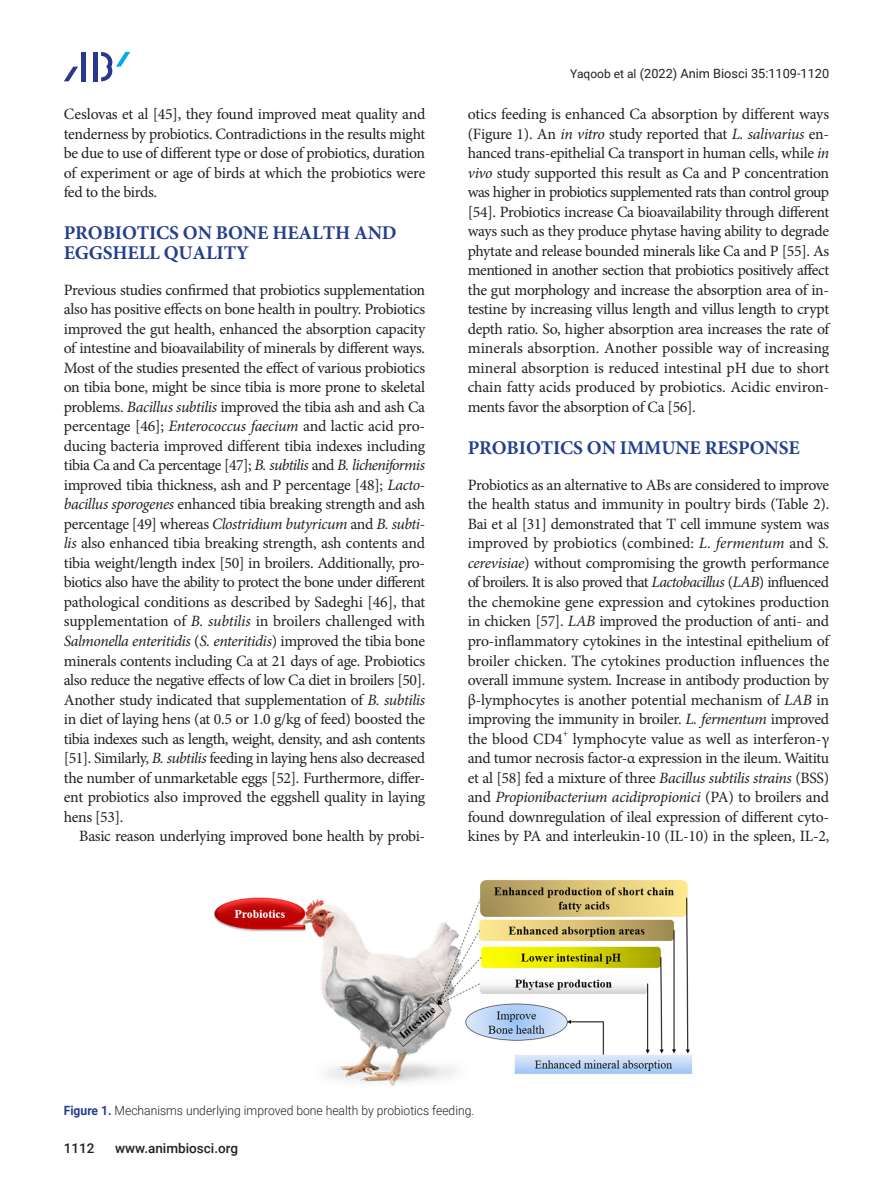
<style>
.page{position:relative;width:893px;height:1191px;background:#fff}
.page>*{position:absolute;margin:0;border:0;box-sizing:border-box;transform-origin:0 0}
.대제목{font:700 19.5px/19.5px "Minion Pro";letter-spacing:-.01em;color:#253f8e}
.본문{font:15.75px/19.5px "Minion Pro";letter-spacing:-.02em;color:#231f20;text-align:justify}
.t1{font:500 13.5px "Roboto";color:#231f20}
.표_그림__제목{font:300 12.75px "Roboto";color:#231f20;scale:.95 1}
.t2{font:12.75px "Roboto";color:#231f20}
.t3{font:12.45px "Times New Roman";letter-spacing:.005em;color:#000}
.t4{font:700 12.45px "Times New Roman";color:#000}
.본문-2{font:9.15px "Minion Pro";color:#231f20}
.s1{font-style:italic}
.s2{font-size:12px}
.s3{font-weight:700;color:#253f8e}
.s4{font-weight:700}
</style>
<div class="page">
<div style="left:93px;top:52px;width:5px;height:29px;background:#283890"></div>
<hr style="left:82px;top:52px;width:4px;height:29px;background:#283890">
<svg style="left:64px;top:67px;width:14px;height:14px"></svg>
<svg style="left:101px;top:52px;width:29px;height:29px"></svg>
<img style="left:214px;top:880px;width:479px;height:206px">
<p class="본문" style="left:64px;top:105px;width:363px">Ceslovas et al [45], they found improved meat quality and tenderness by probiotics. Contradictions in the results might be due to use of different type or dose of probiotics, duration of experiment or age of birds at which the probiotics were fed to the birds.</p>
<p class="대제목" style="left:64px;top:223px;width:334px">PROBIOTICS ON BONE HEALTH AND<br>EGGSHELL QUALITY</p>
<p class="본문" style="left:64px;top:280px;width:363px">Previous studies confirmed that probiotics supplementation also has positive effects on bone health in poultry. Probiotics improved the gut health, enhanced the absorption capacity of intestine and bioavailability of minerals by different ways.<br>Most of the studies presented the effect of various probiotics on tibia bone, might be since tibia is more prone to skeletal problems. <span class="s1">Bacillus subtilis</span> improved the tibia ash and ash Ca percentage [46]; <span class="s1">Enterococcus faecium</span> and lactic acid pro&shy;ducing bacteria improved different tibia indexes including tibia Ca and Ca percentage [47]; <span class="s1">B. subtilis</span> and <span class="s1">B. licheniformis </span>improved tibia thickness, ash and P percentage [48]; <span class="s1">Lacto&shy;bacillus sporogenes</span> enhanced tibia breaking strength and ash percentage [49] whereas <span class="s1">Clostridium butyricum</span> and <span class="s1">B. subti&shy;lis</span> also enhanced tibia breaking strength, ash contents and tibia weight/length index [50] in broilers. Additionally, pro&shy;biotics also have the ability to protect the bone under different pathological conditions as described by Sadeghi [46], that supplementation of <span class="s1">B. subtilis</span> in broilers challenged with <span class="s1">Salmonella enteritidis</span> (<span class="s1">S. enteritidis</span>) improved the tibia bone minerals contents including Ca at 21 days of age. Probiotics also reduce the negative effects of low Ca diet in broilers [50].<br>Another study indicated that supplementation of <span class="s1">B. subtilis </span>in diet of laying hens (at 0.5 or 1.0 g/kg of feed) boosted the tibia indexes such as length, weight, density, and ash contents [51]. Similarly, <span class="s1">B. subtilis</span> feeding in laying hens also decreased the number of unmarketable eggs [52]. Furthermore, differ&shy;ent probiotics also improved the eggshell quality in laying hens [53].</p>
<p class="본문" style="left:79px;top:826px;width:347px">Basic reason underlying improved bone health by probi-</p>
<p class="t2" style="left:570px;top:65px;width:261px"><span class="s2">Yaqoob et al</span> (2022) Anim Biosci 35:1109-1120</p>
<p class="본문" style="left:468px;top:105px;width:363px">otics feeding is enhanced Ca absorption by different ways (Figure 1). An <span class="s1">in vitro</span> study reported that <span class="s1">L. salivarius</span> en&shy;hanced trans-epithelial Ca transport in human cells, while <span class="s1">in vivo</span> study supported this result as Ca and P concentration was higher in probiotics supplemented rats than control group [54]. Probiotics increase Ca bioavailability through different ways such as they produce phytase having ability to degrade phytate and release bounded minerals like Ca and P [55]. As mentioned in another section that probiotics positively affect the gut morphology and increase the absorption area of in&shy;testine by increasing villus length and villus length to crypt depth ratio. So, higher absorption area increases the rate of minerals absorption. Another possible way of increasing mineral absorption is reduced intestinal pH due to short chain fatty acids produced by probiotics. Acidic environ&shy;ments favor the absorption of Ca [56].</p>
<p class="대제목" style="left:468px;top:438px;width:333px">PROBIOTICS ON IMMUNE RESPONSE</p>
<p class="본문" style="left:468px;top:475px;width:363px">Probiotics as an alternative to ABs are considered to improve the health status and immunity in poultry birds (Table 2).<br>Bai et al [31] demonstrated that T cell immune system was improved by probiotics (combined: <span class="s1">L. fermentum</span> and S<span class="s1">. cerevisiae</span>) without compromising the growth performance of broilers. It is also proved that <span class="s1">Lactobacillus</span> (<span class="s1">LAB</span>) influenced the chemokine gene expression and cytokines production in chicken [57]. <span class="s1">LAB</span> improved the production of anti- and pro-inflammatory cytokines in the intestinal epithelium of broiler chicken. The cytokines production influences the overall immune system. Increase in antibody production by β-lymphocytes is another potential mechanism of <span class="s1">LAB</span> in improving the immunity in broiler. <span class="s1">L. fermentum</span> improved the blood CD4</p>
<p class="본문-2" style="left:563px;top:727px;width:7px">+</p>
<p class="본문" style="left:468px;top:729px;width:363px;text-indent:105px">lymphocyte value as well as interferon-γ and tumor necrosis factor-α expression in the ileum. Waititu et al [58] fed a mixture of three <span class="s1">Bacillus subtilis strains</span> (BSS) and <span class="s1">Propionibacterium acidipropionici</span> (PA) to broilers and found downregulation of ileal expression of different cyto&shy;kines by PA and interleukin-10 (IL-10) in the spleen, IL-2,</p>
<p class="t4" style="left:663px;top:824px;width:14px">27</p>
<p class="표_그림__제목" style="left:64px;top:1101px;width:434px"><span class="s3">Figure 1.</span> Mechanisms underlying improved bone health by probiotics feeding.</p>
<p class="t3" style="left:154px;top:1105px;width:20px">535</p>
<p class="t3" style="left:210px;top:1105px;width:395px"><span class="s4">Figure 3.</span> Mechanisms underlying improved bone health by probiotics feeding.</p>
<p class="t3" style="left:154px;top:1140px;width:20px">536</p>
<p class="t1" style="left:64px;top:1138px;width:32px">1112</p>
<p class="t1" style="left:115px;top:1138px;width:125px">www.animbiosci.org</p>
</div>
